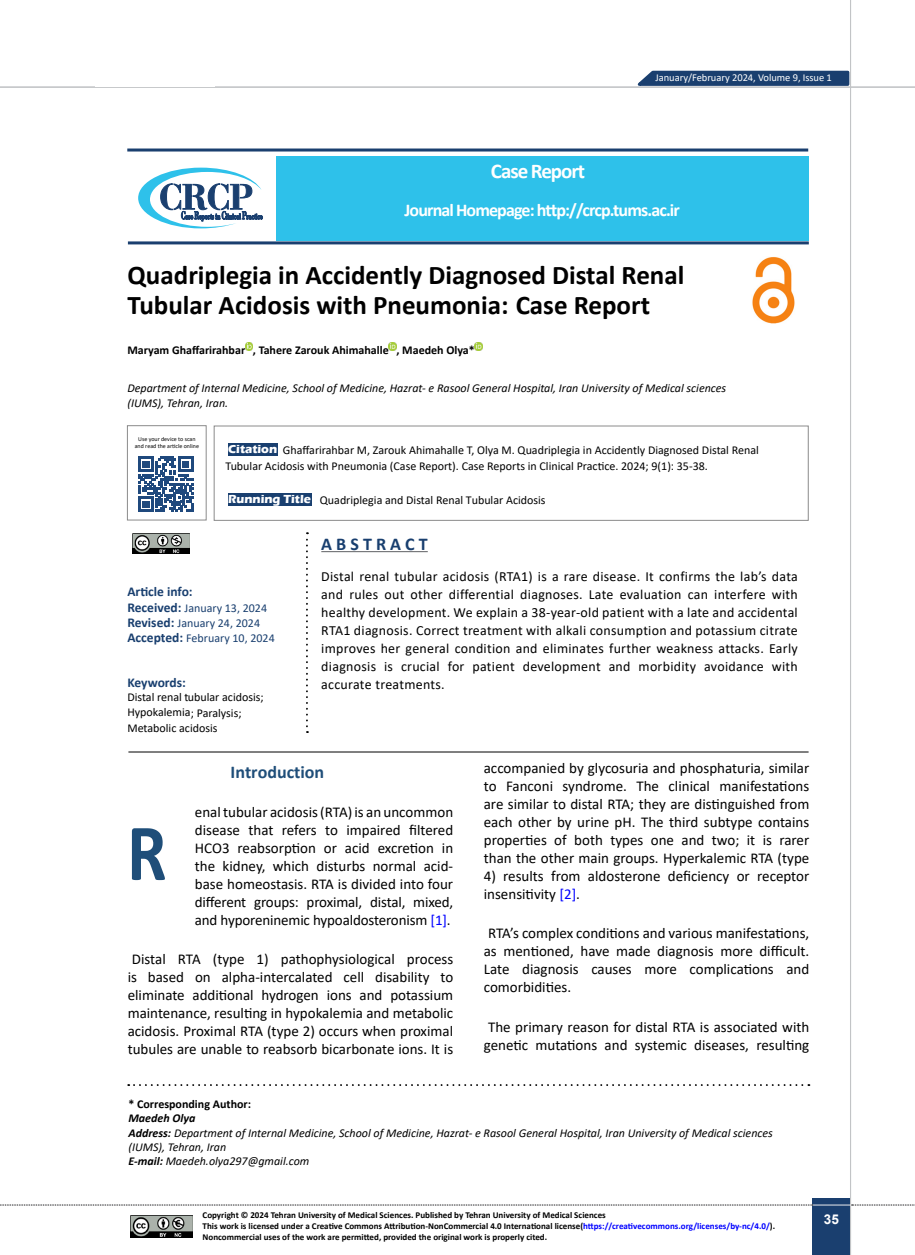
<style>
.page{position:relative;width:915px;height:1255px;background:#fff}
.page>*{position:absolute;margin:0;border:0;box-sizing:border-box;transform-origin:0 0}
.t1{font:700 81.6px "Calibri";color:#1f4e79;scale:.86 1}
.t2{font:700 27px/30px "Calibri";color:#000}
.t3{font:700 21px "Calibri";letter-spacing:-.05em;color:#fff}
.t4{font:700 18px "Calibri";letter-spacing:-.05em;color:#fff}
.t5{font:700 18px "Calibri";color:#1f4e79}
.t6{font:700 18px "Calibri";color:#193f6f}
.t7{font:15px/18px "Calibri";color:#000;text-align:justify}
.t8{font:13.95px/18px "Calibri";letter-spacing:.02em;color:#000;text-align:justify}
.t9{font:700 13.5px "Calibri";color:#193f6f}
.t10{font:700 13.5px "Arial";color:#fff}
.t11{font:italic 12px/14.4px "Calibri";color:#000}
.t12{font:12px/15.6px "Calibri";color:#000}
.t13{font:700 12px "Calibri";color:#000}
.t14{font:12px/14.5px "Calibri";color:#193f6f}
.t15{font:700 12px "Eras ITC";color:#fff}
.t16{font:10.5px "Calibri";letter-spacing:-.005em;color:#fff}
.t17{font:700 9.75px/10.6px "Calibri";letter-spacing:-.01em;color:#000}
.t18{font:700 9px/10.8px "Calibri";color:#000}
.t19{font:6px/7.2px "Calibri";color:#000;text-align:center}
.s1{font-family:"Eras ITC";font-weight:700;color:#fff}
.s2{font-weight:700;font-size:13.5px}
.s3{color:#00f}
.s4{font-weight:700}
</style>
<div class="page">
<div style="left:812px;top:1198px;width:38px;height:56px;background:#1a3f6f"></div>
<hr style="left:849px;top:0;width:1px;height:1254px;background:#c2c4c6">
<hr style="left:812px;top:1204px;width:38px;height:1px;background:#ebebec">
<svg style="left:631px;top:69px;width:219px;height:18px;background:#47658b"></svg>
<hr style="left:0;top:87px;width:914px;height:1px;background:#c2c4c6">
<svg style="left:0;top:1204px;width:812px;height:1px"></svg>
<svg style="left:851px;top:1204px;width:64px;height:1px"></svg>
<svg style="left:245px;top:342px;width:8px;height:8px"></svg>
<svg style="left:389px;top:342px;width:7px;height:8px"></svg>
<svg style="left:474px;top:342px;width:8px;height:8px"></svg>
<div style="left:228px;top:443px;width:49px;height:12px;background:#193f6f"></div>
<div style="left:228px;top:493px;width:84px;height:12px;background:#193f6f"></div>
<svg style="left:138px;top:456px;width:55px;height:56px"></svg>
<hr style="left:321px;top:551px;width:106px;height:1px;background:#77787b">
<div style="left:276px;top:156px;width:532px;height:85px;background:#2ec1ea"></div>
<hr style="left:128px;top:245px;width:680px;height:1px;background:#1a3f6f">
<hr style="left:128px;top:148px;width:680px;height:3px;background:#1a3f6f">
<svg style="left:138px;top:168px;width:124px;height:60px"></svg>
<hr style="left:128px;top:241px;width:680px;height:3px;background:#1a3f6f">
<hr style="left:128px;top:751px;width:680px;height:1px;background:#000">
<svg style="left:128px;top:1084px;width:681px;height:1px"></svg>
<svg style="left:306px;top:532px;width:2px;height:201px"></svg>
<img style="left:133px;top:533px;width:57px;height:20px">
<div style="left:214px;top:425px;width:594px;height:95px;border:1px solid #8b8b8b"></div>
<div style="left:127px;top:425px;width:79px;height:95px;border:1px solid #8b8b8b"></div>
<img style="left:130px;top:1215px;width:63px;height:22px">
<img style="left:752px;top:257px;width:43px;height:66px">
<h3 class="t3" style="left:491px;top:156px;width:96px">Case Report</h3>
<p class="t16" style="left:655px;top:70px;width:178px">January/February 2024, Volume 9, Issue 1</p>
<p class="t4" style="left:404px;top:197px;width:277px">Journal Homepage: http://crcp.tums.ac.ir</p>
<h2 class="t2" style="left:127px;top:259px;width:558px">Quadriplegia in Accidently Diagnosed Distal Renal<br>Tubular Acidosis with Pneumonia: Case Report</h2>
<p class="t13" style="left:127px;top:341px;width:349px">Maryam Ghaffarirahbar , Tahere Zarouk Ahimahalle , Maedeh Olya*</p>
<p class="t11" style="left:127px;top:379px;width:600px;line-height:15.3px">Department of Internal Medicine, School of Medicine, Hazrat- e Rasool General Hospital, Iran University of Medical sciences (IUMS), Tehran, Iran.</p>
<p class="t15" style="left:228px;top:441px;width:50px">Citation</p>
<p class="t19" style="left:135px;top:435px;width:66px">Use your device to scan and read the article online</p>
<p class="t12" style="left:225px;top:441px;width:534px;line-height:16.5px;text-indent:57px">Ghaffarirahbar M, Zarouk Ahimahalle T, Olya M. Quadriplegia in Accidently Diagnosed Distal Renal<br>Tubular Acidosis with Pneumonia (Case Report). Case Reports in Clinical Practice. 2024; 9(1): 35-38.</p>
<p class="t12" style="left:228px;top:491px;width:319px"><span class="s1">Running Title</span> Quadriplegia and Distal Renal Tubular Acidosis</p>
<p class="t9" style="left:127px;top:582px;width:67px">Article info:</p>
<p class="t14" style="left:127px;top:601px;width:149px"><span class="s2">Received:</span> January 13, 2024<br><span class="s2">Revised:</span> January 24, 2024<br><span class="s2">Accepted:</span> February 10, 2024</p>
<p class="t9" style="left:127px;top:673px;width:60px">Keywords:</p>
<p class="t12" style="left:127px;top:688px;width:138px">Distal renal tubular acidosis;<br>Hypokalemia; Paralysis;<br>Metabolic acidosis</p>
<p class="t6" style="left:321px;top:531px;width:108px">A B S T R A C T</p>
<p class="t8" style="left:321px;top:566px;width:478px">Distal renal tubular acidosis (RTA1) is a rare disease. It confirms the lab’s data and rules out other differential diagnoses. Late evaluation can interfere with healthy development. We explain a 38-year-old patient with a late and accidental RTA1 diagnosis. Correct treatment with alkali consumption and potassium citrate improves her general condition and eliminates further weakness attacks. Early diagnosis is crucial for patient development and morbidity avoidance with accurate treatments.</p>
<p class="t5" style="left:230px;top:758px;width:95px">Introduction</p>
<p class="t7" style="left:195px;top:802px;width:260px">enal tubular acidosis (RTA) is an uncommon disease that refers to impaired filtered HCO3 reabsorption or acid excretion in the kidney, which disturbs normal acid&shy;base homeostasis. RTA is divided into four different groups: proximal, distal, mixed, and hyporeninemic hypoaldosteronism <span class="s3">[1]</span>.</p>
<p class="t7" style="left:128px;top:949px;width:327px">Distal RTA (type 1) pathophysiological process is based on alpha-intercalated cell disability to eliminate additional hydrogen ions and potassium maintenance, resulting in hypokalemia and metabolic acidosis. Proximal RTA (type 2) occurs when proximal tubules are unable to reabsorb bicarbonate ions. It is</p>
<h1 class="t1" style="left:127px;top:795px;width:48px">R</h1>
<p class="t7" style="left:483px;top:758px;width:327px">accompanied by glycosuria and phosphaturia, similar to Fanconi syndrome. The clinical manifestations are similar to distal RTA; they are distinguished from each other by urine pH. The third subtype contains properties of both types one and two; it is rarer than the other main groups. Hyperkalemic RTA (type</p>
<p class="t7" style="left:483px;top:866px;width:327px">4) results from aldosterone deficiency or receptor insensitivity <span class="s3">[2]</span>.</p>
<p class="t7" style="left:483px;top:924px;width:327px">RTA’s complex conditions and various manifestations, as mentioned, have made diagnosis more difficult.<br>Late diagnosis causes more complications and comorbidities.</p>
<p class="t7" style="left:483px;top:1017px;width:327px">The primary reason for distal RTA is associated with genetic mutations and systemic diseases, resulting</p>
<p class="t13" style="left:128px;top:1095px;width:124px">* Corresponding Author:</p>
<p class="t11" style="left:128px;top:1110px;width:645px"><span class="s4">Maedeh Olya<br>Address:</span> Department of Internal Medicine, School of Medicine, Hazrat- e Rasool General Hospital, Iran University of Medical sciences (IUMS), Tehran, Iran<br><span class="s4">E-mail:</span> Maedeh.olya297@gmail.com</p>
<p class="t17" style="left:200px;top:1208px;width:609px">Copyright © 2022 Tehran University of Medical Sciences.Published by Tehran University of Medical Sciences<br>This work is licensed under a Creative Commons Attribution-NonCommercial 4.0 International license(<span class="s3">https://creativecommons.org/licenses/by-nc/4.0/</span>).<br>Noncommercial uses of the work are permitted, provided the original work is properly cited.</p>
<p class="t18" style="left:202px;top:1209px;width:574px">Copyright © 2024 Tehran University of Medical Sciences. Published by Tehran University of Medical Sciences<br>This work is licensed under a Creative Commons Attribution-NonCommercial 4.0 International license(<span class="s3">https://creativecommons.org/licenses/by-nc/4.0/</span>).<br>Noncommercial uses of the work are permitted, provided the original work is properly cited.</p>
<p class="t10" style="left:823px;top:1209px;width:17px">35</p>
</div>
